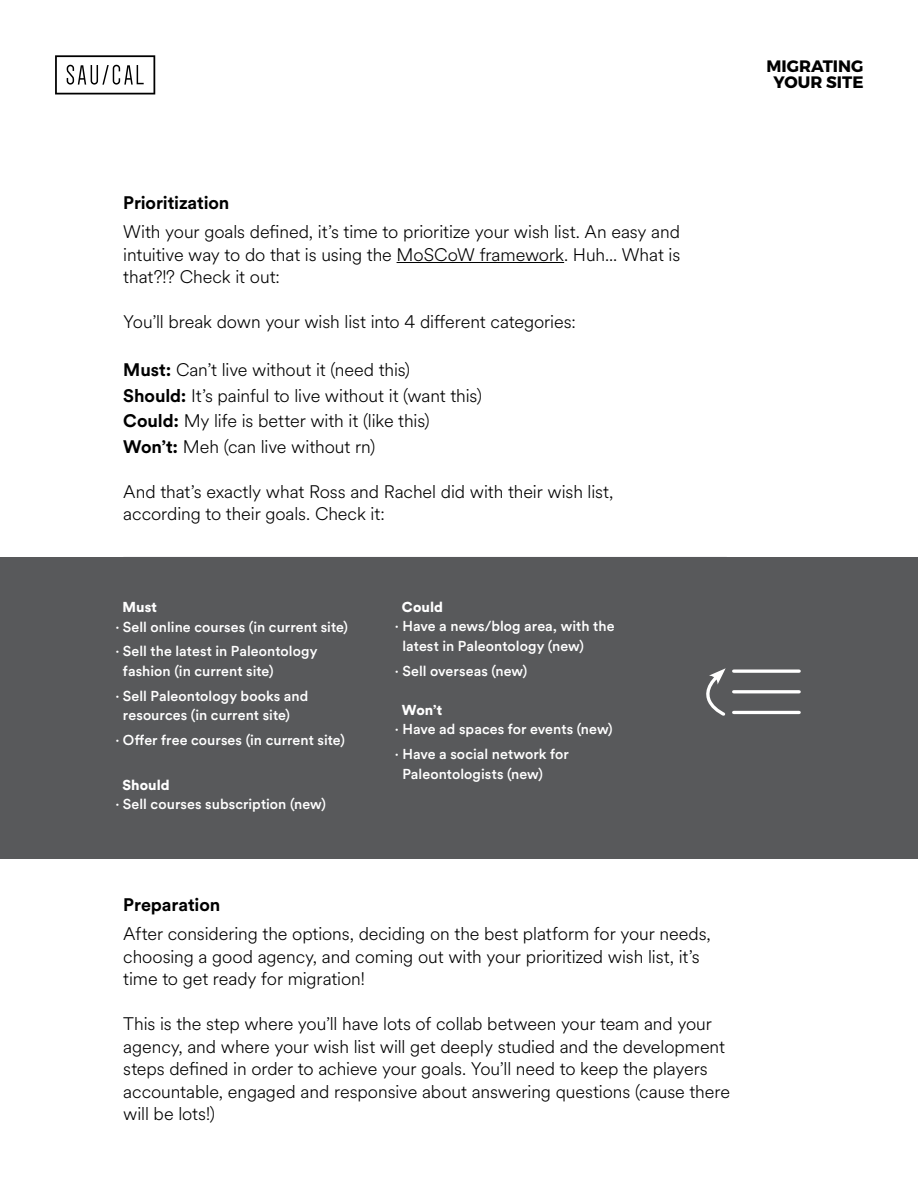
<style>
.page{position:relative;width:918px;height:1188px;background:#fff}
.page>*{position:absolute;margin:0;border:0;box-sizing:border-box;transform-origin:0 0}
.t1{font:300 18px/22.5px "Circular Spotify Text";letter-spacing:-.005em;color:#000}
.t2{font:700 18px "Circular Std";letter-spacing:-.01em;color:#000}
.t3{font:700 16.5px/16.4px "Montserrat";color:#000;text-align:center}
.t4{font:500 14.25px/24.9px "Circular Std";letter-spacing:.005em;color:#fff}
.t5{font:900 14.25px "Circular Std";letter-spacing:.005em;color:#fff}
.s1{font-family:"Circular Std";font-weight:700}
</style>
<div class="page">
<hr style="left:397px;top:262px;width:167px;height:1px;background:#000">
<hr style="left:123px;top:557px;width:604px;height:1px;background:#000">
<svg style="left:55px;top:55px;width:100px;height:39px"></svg>
<div style="left:0;top:558px;width:918px;height:301px;background:#58595b"></div>
<svg style="left:734px;top:669px;width:65px;height:4px"></svg>
<hr style="left:734px;top:690px;width:65px;height:3px;background:#fff">
<hr style="left:734px;top:711px;width:65px;height:3px;background:#fff">
<svg style="left:706px;top:668px;width:20px;height:48px"></svg>
<p class="t3" style="left:767px;top:58px;width:98px">MIGRATING<br>YOUR SITE</p>
<p class="t2" style="left:123px;top:191px;width:108px">Prioritization</p>
<p class="t1" style="left:123px;top:221px;width:559px;text-align:justify">With your goals defined, it’s time to prioritize your wish list. An easy and intuitive way to do that is using the MoSCoW framework. Huh... What is that?!? Check it out:</p>
<p class="t1" style="left:123px;top:311px;width:454px">You’ll break down your wish list into 4 different categories:</p>
<p class="t1" style="left:123px;top:358px;width:360px;line-height:25.5px"><span class="s1">Must:</span> Can’t live without it (need this)<br><span class="s1">Should:</span> It’s painful to live without it (want this)<br><span class="s1">Could:</span> My life is better with it (like this)<br><span class="s1">Won’t:</span> Meh (can live without rn)</p>
<p class="t1" style="left:123px;top:481px;width:492px">And that’s exactly what Ross and Rachel did with their wish list, according to their goals. Check it:</p>
<p class="t5" style="left:122px;top:598px;width:36px">Must</p>
<p class="t4" style="left:115px;top:614px;width:234px">· Sell online courses (in current site) · Sell the latest in Paleontology</p>
<p class="t4" style="left:115px;top:658px;width:195px;text-indent:8px">fashion (in current site)<br>· Sell Paleontology books and</p>
<p class="t4" style="left:115px;top:703px;width:231px;text-indent:8px">resources (in current site)<br>· Offer free courses (in current site)</p>
<p class="t5" style="left:122px;top:775px;width:49px">Should</p>
<p class="t4" style="left:115px;top:791px;width:212px">· Sell courses subscription (new)</p>
<p class="t5" style="left:402px;top:597px;width:43px">Could</p>
<p class="t4" style="left:402px;top:616px;width:214px;line-height:19.5px;text-indent:-8px">· Have a news/blog area, with the latest in Paleontology (new)</p>
<p class="t4" style="left:395px;top:658px;width:134px">· Sell overseas (new)</p>
<p class="t5" style="left:402px;top:700px;width:42px">Won’t</p>
<p class="t4" style="left:395px;top:717px;width:219px">· Have ad spaces for events (new) · Have a social network for</p>
<p class="t4" style="left:402px;top:761px;width:142px">Paleontologists (new)</p>
<p class="t2" style="left:123px;top:893px;width:98px">Preparation</p>
<p class="t1" style="left:123px;top:923px;width:589px">After considering the options, deciding on the best platform for your needs, choosing a good agency, and coming out with your prioritized wish list, it’s time to get ready for migration!</p>
<p class="t1" style="left:123px;top:1013px;width:608px">This is the step where you’ll have lots of collab between your team and your agency, and where your wish list will get deeply studied and the development steps defined in order to achieve your goals. You’ll need to keep the players accountable, engaged and responsive about answering questions (cause there will be lots!)</p>
</div>
